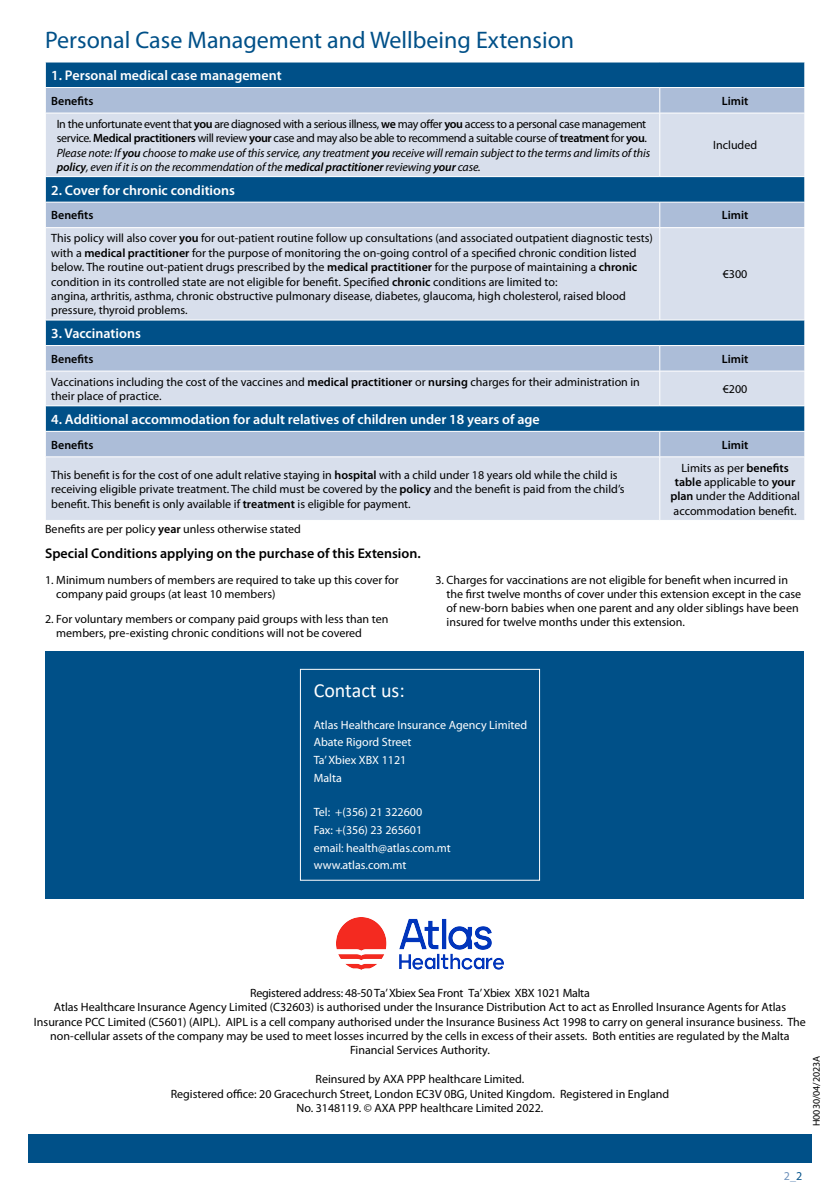
<style>
.page{position:relative;width:840px;height:1191px;background:#fff}
.page>*{position:absolute;margin:0;border:0;box-sizing:border-box;transform-origin:0 0}
.t1{font:24px "Myriad Pro";color:#005088}
.t2{font:20px "Calibri";color:#fff}
.t3{font:600 14px "Myriad Pro";color:#fff}
.t4{font:600 14px "Myriad Pro";color:#000}
.t5{font:12px/14.4px "Myriad Pro";color:#000}
.t6{font:12px/14.4px "Myriad Pro";letter-spacing:-.03em;color:#000}
.t7{font:12px/17.6px "Myriad Pro";color:#fff}
.t8{font:600 12px "Myriad Pro";color:#000}
.t9{font:12px "Myriad Pro";color:#6c90ba}
.t10{font:10px "Myriad Pro";color:#000}
.s1{font-weight:600}
.s2{font-style:italic}
.s3{font-weight:600;font-style:italic}
.s4{color:#005088}
</style>
<div class="page">
<div style="left:28px;top:1134px;width:783px;height:28px;background:#005088"></div>
<div style="left:46px;top:63px;width:758px;height:24px;background:#005088"></div>
<div style="left:46px;top:88px;width:758px;height:25px;background:#acbdd8"></div>
<svg style="left:46px;top:114px;width:758px;height:406px;background:#a8bed6"></svg>
<svg style="left:45px;top:62px;width:1px;height:51px"></svg>
<svg style="left:659px;top:88px;width:1px;height:25px"></svg>
<svg style="left:804px;top:62px;width:1px;height:51px"></svg>
<hr style="left:659px;top:113px;width:1px;height:63px;background:#fff">
<hr style="left:45px;top:176px;width:614px;height:1px;background:#fff">
<hr style="left:659px;top:176px;width:145px;height:1px;background:#fff">
<hr style="left:45px;top:202px;width:614px;height:1px;background:#fff">
<svg style="left:45px;top:177px;width:1px;height:26px"></svg>
<hr style="left:659px;top:202px;width:145px;height:1px;background:#fff">
<svg style="left:659px;top:202px;width:1px;height:25px"></svg>
<svg style="left:804px;top:177px;width:1px;height:50px"></svg>
<hr style="left:45px;top:227px;width:614px;height:1px;background:#fff">
<hr style="left:659px;top:227px;width:145px;height:1px;background:#fff">
<hr style="left:659px;top:228px;width:1px;height:92px;background:#fff">
<hr style="left:45px;top:320px;width:614px;height:1px;background:#fff">
<hr style="left:659px;top:320px;width:145px;height:1px;background:#fff">
<hr style="left:45px;top:345px;width:614px;height:1px;background:#fff">
<svg style="left:45px;top:320px;width:1px;height:51px"></svg>
<hr style="left:659px;top:345px;width:145px;height:1px;background:#fff">
<svg style="left:659px;top:346px;width:1px;height:25px"></svg>
<svg style="left:804px;top:320px;width:1px;height:51px"></svg>
<hr style="left:45px;top:371px;width:614px;height:1px;background:#fff">
<hr style="left:659px;top:371px;width:145px;height:1px;background:#fff">
<hr style="left:659px;top:371px;width:1px;height:34px;background:#fff">
<hr style="left:45px;top:405px;width:614px;height:1px;background:#fff">
<hr style="left:659px;top:405px;width:145px;height:1px;background:#fff">
<hr style="left:45px;top:431px;width:614px;height:1px;background:#fff">
<svg style="left:45px;top:406px;width:1px;height:25px"></svg>
<hr style="left:659px;top:431px;width:145px;height:1px;background:#fff">
<svg style="left:659px;top:431px;width:1px;height:25px"></svg>
<svg style="left:804px;top:406px;width:1px;height:50px"></svg>
<hr style="left:45px;top:456px;width:614px;height:1px;background:#fff">
<hr style="left:659px;top:456px;width:145px;height:1px;background:#fff">
<hr style="left:659px;top:457px;width:1px;height:63px;background:#fff">
<div style="left:45px;top:651px;width:757px;height:247px;background:#005088"></div>
<div style="left:300px;top:669px;width:239px;height:211px;border:1px solid #fff"></div>
<img style="left:336px;top:917px;width:167px;height:52px">
<h1 class="t1" style="left:45px;top:25px;width:530px">Personal Case Management and Wellbeing Extension</h1>
<p class="t3" style="left:51px;top:66px;width:232px">1. Personal medical case management</p>
<p class="t8" style="left:51px;top:93px;width:44px">Benefits</p>
<p class="t8" style="left:721px;top:93px;width:28px">Limit</p>
<p class="t6" style="left:57px;top:116px;width:594px">In the unfortunate event that <span class="s1">you</span> are diagnosed with a serious illness, <span class="s1">we</span> may offer <span class="s1">you</span> access to a personal case management service. <span class="s1">Medical practitioners</span> will review <span class="s1">your</span> case and may also be able to recommend a suitable course of <span class="s1">treatment</span> for <span class="s1">you</span>.<br><span class="s2">Please note: If</span> <span class="s3">you</span> <span class="s2">choose to make use of this service, any treatment</span> <span class="s3">you</span> <span class="s2">receive will remain subject to the terms and limits of this </span><span class="s3">policy</span><span class="s2">, even if it is on the recommendation of the</span> <span class="s3">medical practitioner</span> <span class="s2">reviewing</span> <span class="s3">your</span> <span class="s2">case.</span></p>
<p class="t5" style="left:712px;top:138px;width:46px">Included</p>
<p class="t3" style="left:51px;top:181px;width:185px">2. Cover for chronic conditions</p>
<p class="t8" style="left:51px;top:208px;width:44px">Benefits</p>
<p class="t8" style="left:721px;top:207px;width:28px">Limit</p>
<p class="t5" style="left:51px;top:231px;width:603px">This policy will also cover <span class="s1">you</span> for out-patient routine follow up consultations (and associated outpatient diagnostic tests) with a <span class="s1">medical practitioner</span> for the purpose of monitoring the on-going control of a specified chronic condition listed below. The routine out-patient drugs prescribed by the <span class="s1">medical practitioner</span> for the purpose of maintaining a <span class="s1">chronic </span>condition in its controlled state are not eligible for benefit. Specified <span class="s1">chronic</span> conditions are limited to:<br>angina, arthritis, asthma, chronic obstructive pulmonary disease, diabetes, glaucoma, high cholesterol, raised blood pressure, thyroid problems.</p>
<p class="t5" style="left:722px;top:267px;width:26px">€300</p>
<p class="t3" style="left:51px;top:324px;width:91px">3. Vaccinations</p>
<p class="t8" style="left:51px;top:351px;width:44px">Benefits</p>
<p class="t8" style="left:721px;top:351px;width:28px">Limit</p>
<p class="t5" style="left:51px;top:374px;width:590px">Vaccinations including the cost of the vaccines and <span class="s1">medical practitioner</span> or <span class="s1">nursing</span> charges for their administration in their place of practice.</p>
<p class="t5" style="left:722px;top:381px;width:26px">€200</p>
<p class="t3" style="left:51px;top:410px;width:489px">4. Additional accommodation for adult relatives of children under 18 years of age</p>
<p class="t8" style="left:51px;top:437px;width:44px">Benefits</p>
<p class="t8" style="left:721px;top:437px;width:28px">Limit</p>
<p class="t5" style="left:51px;top:467px;width:574px">This benefit is for the cost of one adult relative staying in <span class="s1">hospital</span> with a child under 18 years old while the child is receiving eligible private treatment. The child must be covered by the <span class="s1">policy</span> and the benefit is paid from the child’s benefit. This benefit is only available if <span class="s1">treatment</span> is eligible for payment.</p>
<p class="t5" style="left:670px;top:460px;width:131px;text-align:center">Limits as per <span class="s1">benefits table</span> applicable to <span class="s1">your plan</span> under the Additional accommodation benefit.</p>
<p class="t5" style="left:45px;top:522px;width:257px">Benefits are per policy <span class="s1">year</span> unless otherwise stated</p>
<p class="t4" style="left:45px;top:544px;width:377px">Special Conditions applying on the purchase of this Extension.</p>
<p class="t5" style="left:56px;top:572px;width:344px;text-indent:-11px">1. Minimum numbers of members are required to take up this cover for company paid groups (at least 10 members)</p>
<p class="t5" style="left:56px;top:612px;width:333px;text-indent:-11px">2. For voluntary members or company paid groups with less than ten members, pre-existing chronic conditions will not be covered</p>
<p class="t5" style="left:446px;top:572px;width:356px;text-indent:-11px">3. Charges for vaccinations are not eligible for benefit when incurred in the first twelve months of cover under this extension except in the case of new-born babies when one parent and any older siblings have been insured for twelve months under this extension.</p>
<h2 class="t2" style="left:313px;top:676px;width:92px">Contact us:</h2>
<p class="t7" style="left:313px;top:715px;width:215px">Atlas Healthcare Insurance Agency Limited<br>Abate Rigord Street<br>Ta’ Xbiex XBX 1121<br>Malta</p>
<p class="t7" style="left:313px;top:803px;width:138px">Tel: +(356) 21 322600<br>Fax: +(356) 23 265601 email: health@atlas.com.mt www.atlas.com.mt</p>
<p class="t5" style="left:34px;top:985px;width:773px;text-align:center">Registered address: 48-50 Ta’ Xbiex Sea Front Ta’ Xbiex XBX 1021 Malta<br>Atlas Healthcare Insurance Agency Limited (C32603) is authorised under the Insurance Distribution Act to act as Enrolled Insurance Agents for Atlas Insurance PCC Limited (C5601) (AIPL). AIPL is a cell company authorised under the Insurance Business Act 1998 to carry on general insurance business. The non-cellular assets of the company may be used to meet losses incurred by the cells in excess of their assets. Both entities are regulated by the Malta Financial Services Authority.</p>
<p class="t5" style="left:171px;top:1071px;width:499px;text-align:center">Reinsured by AXA PPP healthcare Limited.<br>Registered office: 20 Gracechurch Street, London EC3V 0BG, United Kingdom. Registered in England<br>No. 3148119. © AXA PPP healthcare Limited 2022.</p>
<p class="t10" style="left:809px;top:1126px;width:72px;rotate:-90deg">H0030/04/2023A</p>
<p class="t9" style="left:783px;top:1168px;width:20px">2_<span class="s4">2</span></p>
</div>
